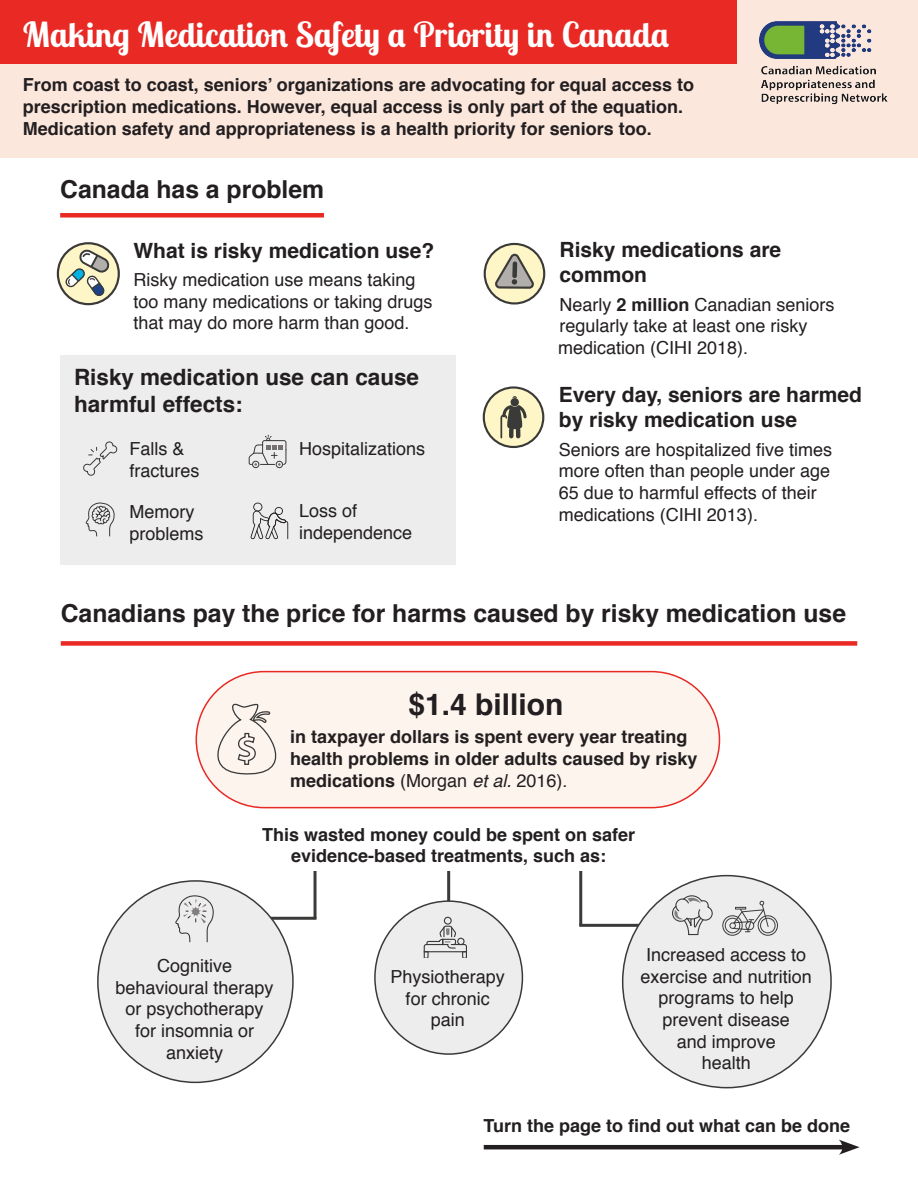
<style>
.page{position:relative;width:918px;height:1188px;background:#fff}
.page>*{position:absolute;margin:0;border:0;box-sizing:border-box;transform-origin:0 0}
.t1{font:700 34.5px "Lobster Two";color:#fff}
.t2{font:700 30px "Helvetica";color:#231f20}
.t3{font:700 24.75px "Helvetica";color:#231f20}
.t4{font:700 22.5px/27px "Helvetica";color:#231f20}
.t5{font:700 21px/25.2px "Helvetica";color:#231f20}
.Green_bubble{font:18px/21.6px "Helvetica";color:#231f20}
.Green_bubble-2{font:700 18px/21.6px "Helvetica";color:#231f20}
.s1{font-weight:700}
.s2{font-weight:400}
.s3{font-weight:400;font-style:italic}
</style>
<div class="page">
<hr style="left:447px;top:834px;width:3px;height:77px;background:#3a3a39">
<hr style="left:314px;top:841px;width:3px;height:77px;background:#3a3a39">
<hr style="left:204px;top:917px;width:113px;height:3px;background:#3a3a39">
<hr style="left:579px;top:848px;width:3px;height:77px;background:#3a3a39">
<hr style="left:579px;top:924px;width:113px;height:3px;background:#3a3a39">
<div style="left:0;top:0;width:918px;height:157px;background:#fce7dd"></div>
<div style="left:0;top:0;width:737px;height:64px;background:#e82924"></div>
<div style="left:61px;top:641px;width:796px;height:5px;background:#e82924"></div>
<div style="left:196px;top:672px;width:523px;height:136px;background:#fdf4ee;border-radius:68px"></div>
<div style="left:196px;top:671px;width:524px;height:137px;border:2px solid #e82924;border-radius:68px"></div>
<hr style="left:484px;top:1145px;width:363px;height:4px;background:#231f20">
<svg style="left:839px;top:1140px;width:21px;height:15px"></svg>
<div style="left:484px;top:388px;width:59px;height:59px;background:#fef6c6;border-radius:50%"></div>
<div style="left:483px;top:386px;width:61px;height:62px;border:2px solid #3a3a39;border-radius:50%"></div>
<svg style="left:500px;top:396px;width:27px;height:42px"></svg>
<div style="left:60px;top:213px;width:264px;height:5px;background:#e82924"></div>
<div style="left:98px;top:881px;width:195px;height:201px;background:#ededed;border-radius:50%"></div>
<svg style="left:175px;top:895px;width:39px;height:47px"></svg>
<div style="left:375px;top:901px;width:147px;height:153px;background:#ededed;border-radius:50%"></div>
<svg style="left:424px;top:917px;width:43px;height:41px"></svg>
<div style="left:236px;top:818px;width:425px;height:53px;background:#fff"></div>
<div style="left:623px;top:876px;width:208px;height:212px;background:#ededed;border-radius:50%"></div>
<svg style="left:672px;top:895px;width:41px;height:40px"></svg>
<svg style="left:217px;top:704px;width:59px;height:71px"></svg>
<svg style="left:722px;top:901px;width:56px;height:35px"></svg>
<div style="left:61px;top:355px;width:395px;height:210px;background:#ededed"></div>
<svg style="left:249px;top:435px;width:37px;height:33px"></svg>
<svg style="left:83px;top:442px;width:34px;height:34px"></svg>
<svg style="left:86px;top:503px;width:29px;height:33px"></svg>
<svg style="left:58px;top:243px;width:61px;height:61px"></svg>
<div style="left:57px;top:242px;width:63px;height:63px;border:2px solid #3a3a39;border-radius:50%"></div>
<svg style="left:65px;top:249px;width:45px;height:47px;background:#c4c6ae"></svg>
<div style="left:485px;top:244px;width:59px;height:59px;background:#fef6c6;border-radius:50%"></div>
<div style="left:484px;top:243px;width:61px;height:62px;border:2px solid #3a3a39;border-radius:50%"></div>
<svg style="left:494px;top:248px;width:42px;height:41px"></svg>
<svg style="left:251px;top:503px;width:37px;height:36px"></svg>
<img style="left:759px;top:21px;width:113px;height:38px">
<img style="left:761px;top:66px;width:126px;height:38px">
<p class="t1" style="left:23px;top:12px;width:648px">Making Medication Safety a Priority in Canada</p>
<p class="Green_bubble-2" style="left:23px;top:74px;width:673px">From coast to coast, seniors’ organizations are advocating for equal access to prescription medications. However, equal access is only part of the equation.<br>Medication safety and appropriateness is a health priority for seniors too.</p>
<p class="t3" style="left:60px;top:169px;width:266px">Canada has a problem</p>
<p class="t5" style="left:133px;top:238px;width:303px">What is risky medication use?</p>
<p class="Green_bubble" style="left:133px;top:270px;width:301px">Risky medication use means taking too many medications or taking drugs that may do more harm than good.</p>
<p class="t4" style="left:74px;top:364px;width:347px">Risky medication use can cause harmful effects:</p>
<p class="Green_bubble" style="left:299px;top:438px;width:128px">Hospitalizations</p>
<p class="Green_bubble" style="left:130px;top:438px;width:72px">Falls &amp; fractures</p>
<p class="Green_bubble" style="left:130px;top:502px;width:76px">Memory problems</p>
<p class="Green_bubble" style="left:299px;top:501px;width:115px">Loss of independence</p>
<p class="t5" style="left:560px;top:238px;width:223px">Risky medications are common</p>
<p class="Green_bubble" style="left:558px;top:294px;width:278px">Nearly <span class="s1">2 million</span> Canadian seniors regularly take at least one risky medication (CIHI 2018).</p>
<p class="t5" style="left:559px;top:382px;width:305px">Every day, seniors are harmed by risky medication use</p>
<p class="Green_bubble" style="left:559px;top:439px;width:275px">Seniors are hospitalized five times more often than people under age<br>65 due to harmful effects of their medications (CIHI 2013).</p>
<p class="t3" style="left:61px;top:594px;width:787px">Canadians pay the price for harms caused by risky medication use</p>
<p class="t2" style="left:408px;top:680px;width:157px">$1.4 billion</p>
<p class="Green_bubble-2" style="left:290px;top:727px;width:409px">in taxpayer dollars is spent every year treating health problems in older adults caused by risky medications <span class="s2">(Morgan</span> <span class="s3">et al.</span> <span class="s2">2016).</span></p>
<p class="Green_bubble-2" style="left:262px;top:824px;width:375px;text-align:center">This wasted money could be spent on safer evidence-based treatments, such as:</p>
<p class="Green_bubble" style="left:116px;top:956px;width:160px;text-align:center">Cognitive behavioural therapy or psychotherapy for insomnia or anxiety</p>
<p class="Green_bubble" style="left:391px;top:966px;width:116px;text-align:center">Physiotherapy for chronic pain</p>
<p class="Green_bubble" style="left:641px;top:945px;width:173px;text-align:center">Increased access to exercise and nutrition programs to help prevent disease<br>and improve<br>health</p>
<p class="Green_bubble-2" style="left:484px;top:1115px;width:368px">Turn the page to find out what can be done</p>
</div>
